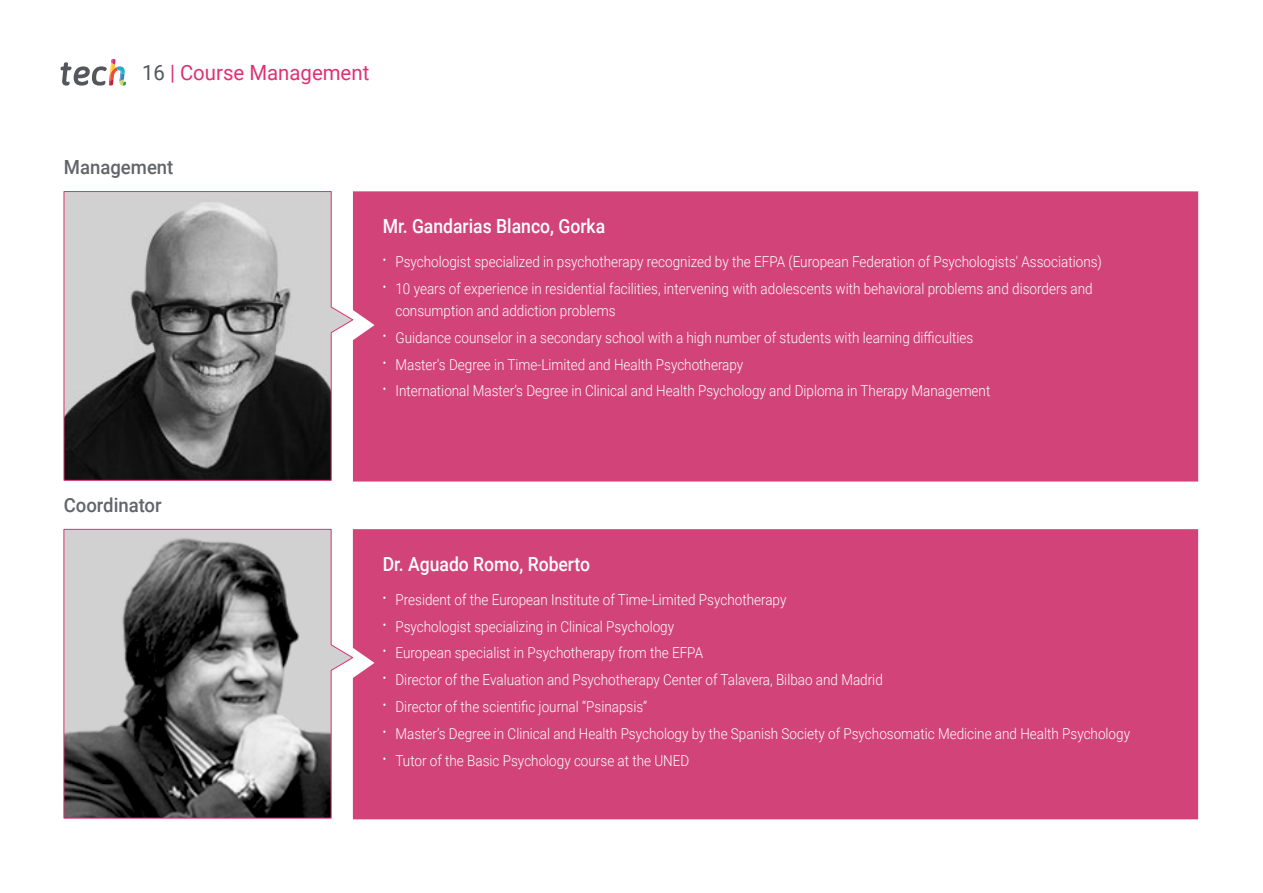
<style>
.page{position:relative;width:1263px;height:893px;background:#fff}
.page>*{position:absolute;margin:0;border:0;box-sizing:border-box;transform-origin:0 0}
.t1{font:21px "Roboto";color:#df3174}
.t2{font:500 19.5px "Roboto";color:#fff;scale:.9 1}
.t3{font:500 19.5px "Roboto";color:#61646a;scale:.95 1}
.t4{font:300 15px/22.5px "Roboto";color:#fff;scale:.9 1}
.s1{color:#52555b}
</style>
<div class="page">
<div style="left:353px;top:191px;width:845px;height:291px;background:#d2437a"></div>
<div style="left:353px;top:529px;width:845px;height:290px;background:#d2437a"></div>
<svg style="left:61px;top:59px;width:65px;height:27px"></svg>
<svg style="left:64px;top:191px;width:289px;height:290px"></svg>
<svg style="left:64px;top:529px;width:289px;height:289px"></svg>
<h1 class="t1" style="left:142px;top:57px;width:229px"><span class="s1">16</span> | Course Management</h1>
<h2 class="t3" style="left:64px;top:154px;width:117px">Management</h2>
<h2 class="t2" style="left:383px;top:212px;width:249px">Mr. Gandarias Blanco, Gorka</h2>
<p class="t4" style="left:383px;top:250px;width:801px"><sup>•</sup> Psychologist specialized in psychotherapy recognized by the EFPA (European Federation of Psychologists' Associations)</p>
<p class="t4" style="left:395px;top:276px;width:776px;text-indent:-13px"><sup>•</sup> 10 years of experience in residential facilities, intervening with adolescents with behavioral problems and disorders and consumption and addiction problems</p>
<p class="t4" style="left:383px;top:326px;width:658px"><sup>•</sup> Guidance counselor in a secondary school with a high number of students with learning difficulties</p>
<p class="t4" style="left:383px;top:352px;width:402px"><sup>•</sup> Master's Degree in Time-Limited and Health Psychotherapy</p>
<p class="t4" style="left:383px;top:379px;width:677px"><sup>•</sup> International Master’s Degree in Clinical and Health Psychology and Diploma in Therapy Management</p>
<h2 class="t3" style="left:64px;top:492px;width:105px">Coordinator</h2>
<h2 class="t2" style="left:383px;top:550px;width:232px">Dr. Aguado Romo, Roberto</h2>
<p class="t4" style="left:383px;top:588px;width:450px"><sup>•</sup> President of the European Institute of Time-Limited Psychotherapy</p>
<p class="t4" style="left:383px;top:615px;width:325px"><sup>•</sup> Psychologist specializing in Clinical Psychology</p>
<p class="t4" style="left:383px;top:641px;width:357px"><sup>•</sup> European specialist in Psychotherapy from the EFPA</p>
<p class="t4" style="left:383px;top:668px;width:557px"><sup>•</sup> Director of the Evaluation and Psychotherapy Center of Talavera, Bilbao and Madrid</p>
<p class="t4" style="left:383px;top:695px;width:295px"><sup>•</sup> Director of the scientific journal “Psinapsis”</p>
<p class="t4" style="left:383px;top:722px;width:832px"><sup>•</sup> Master’s Degree in Clinical and Health Psychology by the Spanish Society of Psychosomatic Medicine and Health Psychology</p>
<p class="t4" style="left:383px;top:748px;width:342px"><sup>•</sup> Tutor of the Basic Psychology course at the UNED</p>
</div>
